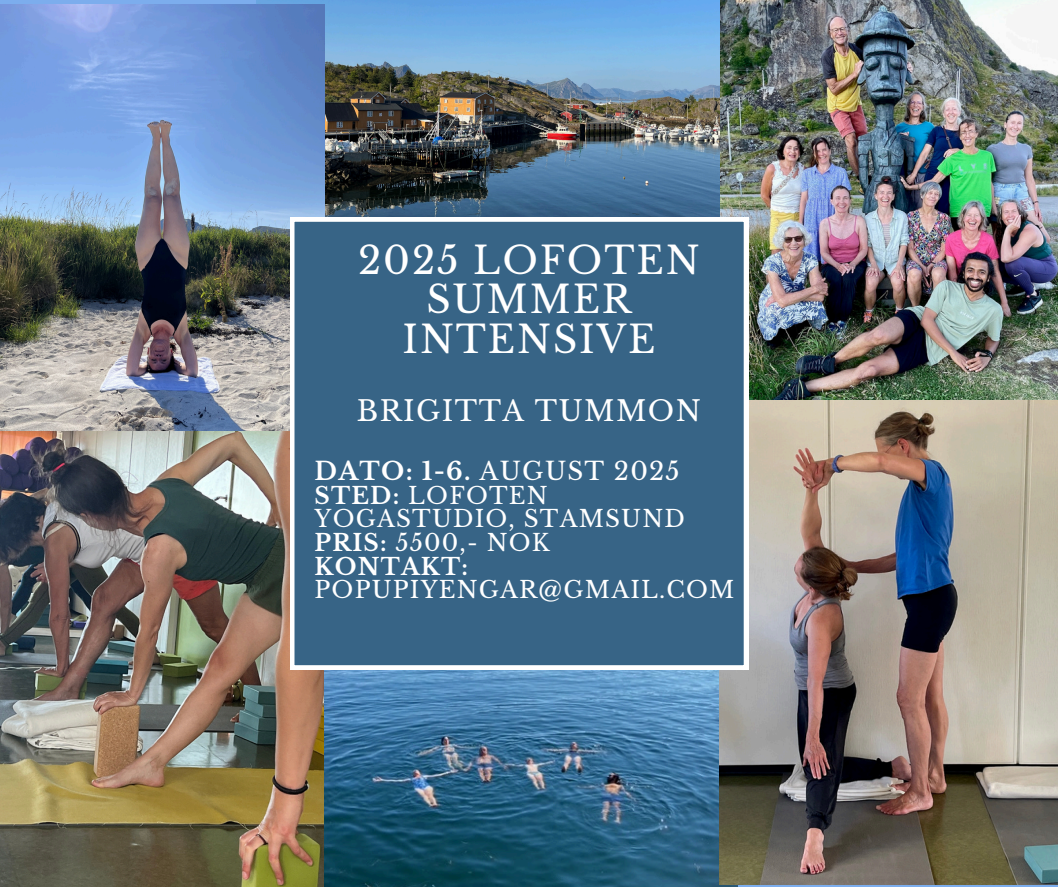
<style>
.page{position:relative;width:1058px;height:887px;background:#fff}
.page>*{position:absolute;margin:0;border:0;box-sizing:border-box;transform-origin:0 0}
.t1{font:37.65px/39.3px "Libre Baskerville";letter-spacing:.05em;color:#fff;text-align:center}
.t2{font:27.9px "Libre Baskerville";letter-spacing:.05em;color:#fff}
.t3{font:24.6px "Libre Baskerville";letter-spacing:.05em;color:#fff}
.t4{font:23.1px/23.7px "Libre Baskerville";letter-spacing:.05em;color:#fff}
.s1{font-weight:700}
</style>
<div class="page">
<img style="left:0;top:380px;width:324px;height:506px">
<img style="left:324px;top:670px;width:413px;height:216px">
<img style="left:719px;top:0;width:339px;height:884px">
<img style="left:256px;top:0;width:463px;height:217px">
<img style="left:1px;top:5px;width:324px;height:425px">
<div style="left:290px;top:217px;width:458px;height:452px;background:#376486"></div>
<p class="t1" style="left:358px;top:241px;width:343px">2025 LOFOTEN<br>SUMMER<br>INTENSIVE</p>
<p class="t2" style="left:357px;top:394px;width:345px">BRIGITTA TUMMON</p>
<p class="t3" style="left:314px;top:456px;width:366px"><span class="s1">DATO: 1-6.</span> AUGUST 2025</p>
<p class="t4" style="left:314px;top:484px;width:372px"><span class="s1">STED:</span> LOFOTEN<br>YOGASTUDIO, STAMSUND</p>
<h1 class="t4" style="left:314px;top:531px;width:237px"><span class="s1">PRIS:</span> 5500,- NOK</h1>
<h2 class="t4" style="left:314px;top:554px;width:421px"><span class="s1">KONTAKT:<br></span>POPUPIYENGAR@GMAIL.COM</h2>
</div>
